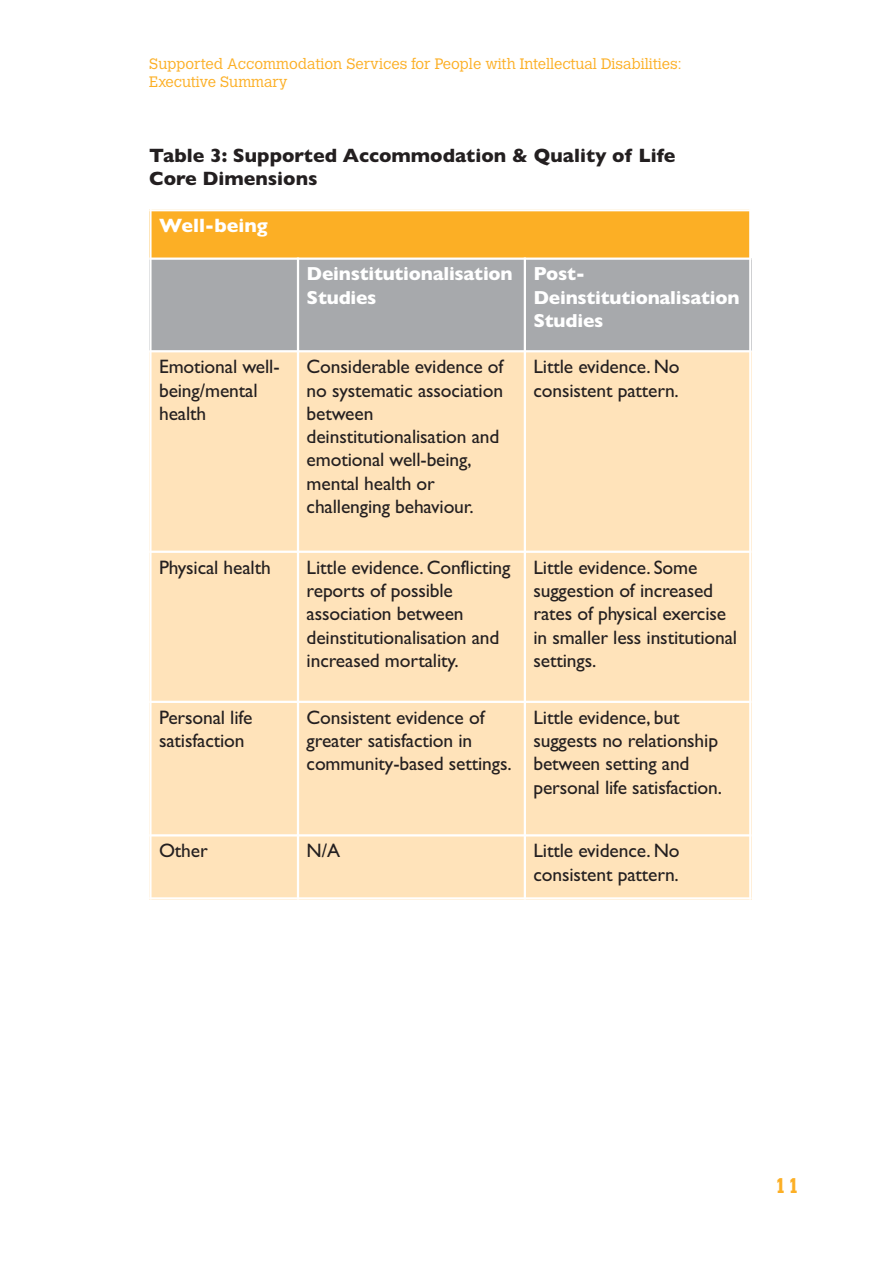
<style>
.page{position:relative;width:893px;height:1263px;background:#fff}
.page>*{position:absolute;margin:0;border:0;box-sizing:border-box;transform-origin:0 0}
.t1{font:700 21px "Calvert";color:#fcaf25}
.t2{font:19.5px/23.2px "Gill Sans";letter-spacing:-.01em;color:#231f20}
.t3{font:700 19.5px/23.2px "Gill Sans";color:#231f20}
.t4{font:700 19.5px "Gill Sans";color:#fff}
.t5{font:700 19.05px/23.2px "Gill Sans";letter-spacing:-.01em;color:#fff}
.t6{font:300 15px/18px "Calvert";color:#fcaf25}
</style>
<div class="page">
<div style="left:149px;top:209px;width:601px;height:50px;background:#fcaf25"></div>
<div style="left:149px;top:259px;width:376px;height:92px;background:#a7a9ac"></div>
<div style="left:525px;top:259px;width:226px;height:92px;background:#a7a9ac"></div>
<div style="left:149px;top:351px;width:149px;height:201px;background:#ffe3ba"></div>
<div style="left:298px;top:351px;width:227px;height:201px;background:#ffe3ba"></div>
<div style="left:525px;top:351px;width:226px;height:201px;background:#ffe3ba"></div>
<div style="left:149px;top:552px;width:149px;height:150px;background:#ffe3ba"></div>
<div style="left:298px;top:552px;width:227px;height:150px;background:#ffe3ba"></div>
<div style="left:525px;top:552px;width:226px;height:150px;background:#ffe3ba"></div>
<div style="left:149px;top:702px;width:149px;height:133px;background:#ffe3ba"></div>
<div style="left:298px;top:702px;width:227px;height:133px;background:#ffe3ba"></div>
<div style="left:525px;top:702px;width:226px;height:133px;background:#ffe3ba"></div>
<div style="left:149px;top:835px;width:149px;height:65px;background:#ffe3ba"></div>
<div style="left:298px;top:835px;width:227px;height:65px;background:#ffe3ba"></div>
<div style="left:525px;top:835px;width:226px;height:65px;background:#ffe3ba"></div>
<hr style="left:149px;top:209px;width:3px;height:691px;background:#fff">
<hr style="left:297px;top:258px;width:2px;height:642px;background:#fff">
<hr style="left:524px;top:258px;width:2px;height:642px;background:#fff">
<hr style="left:749px;top:209px;width:2px;height:691px;background:#fff">
<hr style="left:149px;top:209px;width:602px;height:2px;background:#fff">
<hr style="left:149px;top:258px;width:602px;height:2px;background:#fff">
<hr style="left:149px;top:350px;width:602px;height:2px;background:#fff">
<hr style="left:149px;top:551px;width:602px;height:2px;background:#fff">
<hr style="left:149px;top:701px;width:602px;height:2px;background:#fff">
<hr style="left:149px;top:834px;width:602px;height:3px;background:#fff">
<hr style="left:149px;top:897px;width:602px;height:3px;background:#fff">
<p class="t6" style="left:149px;top:56px;width:534px">Supported Accommodation Services for People with Intellectual Disabilities:<br>Executive Summary</p>
<p class="t3" style="left:149px;top:145px;width:528px">Table 3: Supported Accommodation &amp; Quality of Life<br>Core Dimensions</p>
<p class="t4" style="left:159px;top:219px;width:110px">Well-being</p>
<p class="t5" style="left:307px;top:264px;width:208px">Deinstitutionalisation<br>Studies</p>
<p class="t5" style="left:533px;top:264px;width:208px">Post-<br>Deinstitutionalisation<br>Studies</p>
<p class="t2" style="left:159px;top:357px;width:122px">Emotional well&shy;being/mental health</p>
<p class="t2" style="left:307px;top:357px;width:198px">Considerable evidence of no systematic association between deinstitutionalisation and emotional well-being, mental health or challenging behaviour.</p>
<p class="t2" style="left:533px;top:357px;width:148px">Little evidence. No consistent pattern.</p>
<p class="t2" style="left:159px;top:558px;width:113px">Physical health</p>
<p class="t2" style="left:307px;top:558px;width:205px">Little evidence. Conflicting reports of possible association between deinstitutionalisation and increased mortality.</p>
<p class="t2" style="left:533px;top:558px;width:205px">Little evidence. Some suggestion of increased rates of physical exercise in smaller less institutional settings.</p>
<p class="t2" style="left:159px;top:708px;width:95px">Personal life satisfaction</p>
<p class="t2" style="left:307px;top:708px;width:207px">Consistent evidence of greater satisfaction in community-based settings.</p>
<p class="t2" style="left:533px;top:708px;width:190px">Little evidence, but suggests no relationship between setting and personal life satisfaction.</p>
<p class="t2" style="left:159px;top:841px;width:50px">Other</p>
<p class="t2" style="left:307px;top:841px;width:35px">N/A</p>
<p class="t2" style="left:533px;top:841px;width:148px">Little evidence. No consistent pattern.</p>
<p class="t1" style="left:774px;top:1178px;width:27px">11</p>
</div>
